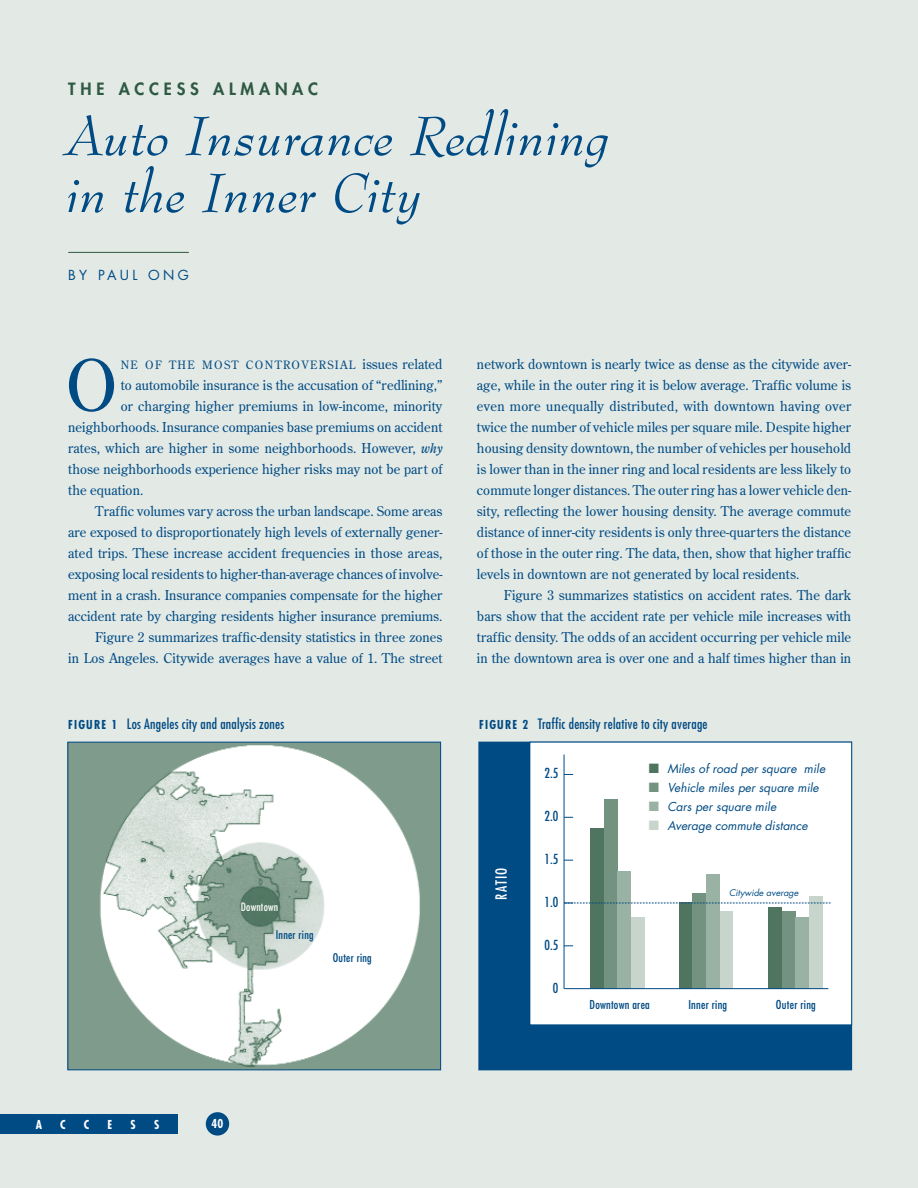
<style>
.page{position:relative;width:918px;height:1188px;background:#e3e9e5}
.page>*{position:absolute;margin:0;border:0;box-sizing:border-box;transform-origin:0 0}
.t1{font:70.8px "Century Old Style";color:#004b84}
.t2{font:italic 54px/57px "Bernhard Modern BT";letter-spacing:.01em;color:#004b84}
.t3{font:800 16.5px "Futura";letter-spacing:.29em;color:#2e5942}
.t4{font:condensed 15px "Futura";letter-spacing:.08em;color:#fff}
.t5{font:condensed 13.95px "Futura";letter-spacing:.015em;color:#004b84}
.t6{font:13.5px/21px "Century Old Style";letter-spacing:.005em;color:#004b84;text-align:justify}
.t7{font:condensed 13.5px "Futura";color:#004b84}
.t8{font:13.5px "Futura";letter-spacing:.245em;color:#004b84}
.t9{font:italic 12px "Futura";color:#004b84}
.t10{font:condensed 12px "Futura";letter-spacing:.02em;color:#004b84}
.t11{font:700 condensed 12px "Futura";color:#fff}
.t12{font:condensed 11.7px "Futura";letter-spacing:.02em;color:#004b84}
.t13{font:11.55px "Century Old Style";letter-spacing:.115em;color:#004b84}
.t14{font:condensed 11.25px "Futura";letter-spacing:.02em;color:#fff}
.t15{font:italic 9px "Futura";color:#004b84}
.s1{font-size:13.5px}
.s2{font-style:italic}
.s3{font-weight:700;font-size:12px}
.s4{color:#4f745f}
.s5{color:#739280}
.s6{color:#9ab2a4}
.s7{color:#c7d5cc}
</style>
<div class="page">
<div style="left:206px;top:1112px;width:23px;height:24px;background:#004b84;border-radius:50%"></div>
<div style="left:0;top:1114px;width:178px;height:20px;background:#004b84"></div>
<hr style="left:68px;top:252px;width:121px;height:1px;background:#2e5942">
<img style="left:70px;top:744px;width:369px;height:324px">
<div style="left:68px;top:742px;width:373px;height:328px;border:1px solid #004b84"></div>
<div style="left:479px;top:742px;width:373px;height:328px;background:#004b84"></div>
<div style="left:530px;top:742px;width:322px;height:283px;background:#fff"></div>
<hr style="left:564px;top:755px;width:1px;height:234px;background:#004b84">
<div style="left:590px;top:828px;width:14px;height:161px;background:#4f745f"></div>
<div style="left:604px;top:800px;width:13px;height:189px;background:#739280"></div>
<div style="left:631px;top:917px;width:13px;height:72px;background:#c7d5cc"></div>
<div style="left:617px;top:872px;width:14px;height:117px;background:#9ab2a4"></div>
<div style="left:679px;top:902px;width:13px;height:87px;background:#4f745f"></div>
<div style="left:692px;top:893px;width:14px;height:96px;background:#739280"></div>
<div style="left:719px;top:911px;width:14px;height:78px;background:#c7d5cc"></div>
<div style="left:706px;top:874px;width:13px;height:115px;background:#9ab2a4"></div>
<div style="left:768px;top:907px;width:14px;height:82px;background:#4f745f"></div>
<div style="left:782px;top:912px;width:13px;height:77px;background:#739280"></div>
<div style="left:809px;top:896px;width:13px;height:93px;background:#c7d5cc"></div>
<div style="left:795px;top:917px;width:14px;height:72px;background:#9ab2a4"></div>
<hr style="left:564px;top:988px;width:264px;height:1px;background:#004b84">
<svg style="left:564px;top:903px;width:267px;height:1px"></svg>
<p class="t3" style="left:68px;top:81px;width:251px">THE ACCESS ALMANAC</p>
<h2 class="t2" style="left:68px;top:110px;width:545px">Auto Insurance Redlining in the Inner City</h2>
<p class="t8" style="left:68px;top:268px;width:122px">BY PAUL ONG</p>
<h1 class="t1" style="left:65px;top:357px;width:55px">O</h1>
<p class="t13" style="left:121px;top:360px;width:323px">NE OF THE MOST CONTROVERSIAL <span class="s1">issues related</span></p>
<p class="t6" style="left:121px;top:376px;width:323px">to automobile insurance is the accusation of “redlining,”</p>
<p class="t6" style="left:121px;top:397px;width:323px">or charging higher premiums in low-income, minority</p>
<p class="t6" style="left:68px;top:418px;width:376px">neighborhoods. Insurance companies base premiums on accident</p>
<p class="t6" style="left:68px;top:439px;width:376px">rates, which are higher in some neighborhoods. However, <span class="s2">why</span></p>
<p class="t6" style="left:68px;top:460px;width:376px">those neighborhoods experience higher risks may not be part of</p>
<p class="t6" style="left:68px;top:481px;width:77px">the equation.</p>
<p class="t6" style="left:95px;top:502px;width:349px">Traffic volumes vary across the urban landscape. Some areas</p>
<p class="t6" style="left:68px;top:523px;width:376px">are exposed to disproportionately high levels of externally gener-</p>
<p class="t6" style="left:68px;top:544px;width:376px">ated trips. These increase accident frequencies in those areas,</p>
<p class="t6" style="left:68px;top:565px;width:376px">exposing local residents to higher-than-average chances of involve-</p>
<p class="t6" style="left:68px;top:586px;width:376px">ment in a crash. Insurance companies compensate for the higher</p>
<p class="t6" style="left:68px;top:607px;width:376px">accident rate by charging residents higher insurance premiums.</p>
<p class="t6" style="left:95px;top:628px;width:349px">Figure 2 summarizes traffic-density statistics in three zones</p>
<p class="t6" style="left:68px;top:649px;width:376px">in Los Angeles. Citywide averages have a value of 1. The street</p>
<p class="t6" style="left:477px;top:355px;width:376px">network downtown is nearly twice as dense as the citywide aver&shy;age, while in the outer ring it is below average. Traffic volume is even more unequally distributed, with downtown having over twice the number of vehicle miles per square mile. Despite higher housing density downtown, the number of vehicles per household is lower than in the inner ring and local residents are less likely to commute longer distances. The outer ring has a lower vehicle den&shy;sity, reflecting the lower housing density. The average commute distance of inner-city residents is only three-quarters the distance of those in the outer ring. The data, then, show that higher traffic levels in downtown are not generated by local residents.</p>
<p class="t6" style="left:477px;top:586px;width:376px;text-indent:27px">Figure 3 summarizes statistics on accident rates. The dark bars show that the accident rate per vehicle mile increases with traffic density. The odds of an accident occurring per vehicle mile in the downtown area is over one and a half times higher than in</p>
<p class="t5" style="left:68px;top:717px;width:218px"><span class="s3">FIGURE 1</span> Los Angeles city and analysis zones</p>
<p class="t5" style="left:479px;top:717px;width:230px"><span class="s3">FIGURE 2</span> Traffic density relative to city average</p>
<p class="t14" style="left:241px;top:901px;width:39px">Downtown</p>
<p class="t12" style="left:276px;top:929px;width:39px">Inner ring</p>
<p class="t12" style="left:333px;top:952px;width:40px">Outer ring</p>
<p class="t11" style="left:36px;top:1119px;width:8px">A</p>
<p class="t11" style="left:60px;top:1119px;width:7px">C</p>
<p class="t11" style="left:84px;top:1119px;width:7px">C</p>
<p class="t11" style="left:108px;top:1119px;width:6px">E</p>
<p class="t11" style="left:131px;top:1119px;width:7px">S</p>
<p class="t11" style="left:154px;top:1119px;width:7px">S</p>
<p class="t11" style="left:212px;top:1118px;width:13px">40</p>
<p class="t4" style="left:495px;top:900px;width:34px;rotate:-90deg">RATIO</p>
<p class="t7" style="left:544px;top:767px;width:15px">2.5</p>
<p class="t7" style="left:544px;top:810px;width:15px">2.0</p>
<p class="t7" style="left:544px;top:853px;width:15px">1.5</p>
<p class="t7" style="left:544px;top:896px;width:15px">1.0</p>
<p class="t7" style="left:544px;top:939px;width:15px">0.5</p>
<p class="t7" style="left:553px;top:982px;width:7px">0</p>
<p class="t9" style="left:649px;top:763px;width:178px"><span class="s4">■</span> Miles of road per square mile</p>
<p class="t9" style="left:649px;top:782px;width:172px"><span class="s5">■</span> Vehicle miles per square mile</p>
<p class="t9" style="left:649px;top:801px;width:129px"><span class="s6">■</span> Cars per square mile</p>
<p class="t9" style="left:649px;top:820px;width:161px"><span class="s7">■</span> Average commute distance</p>
<p class="t15" style="left:729px;top:889px;width:71px">Citywide average</p>
<p class="t10" style="left:590px;top:999px;width:62px">Downtown area</p>
<p class="t10" style="left:688px;top:999px;width:40px">Inner ring</p>
<p class="t10" style="left:776px;top:999px;width:41px">Outer ring</p>
</div>
